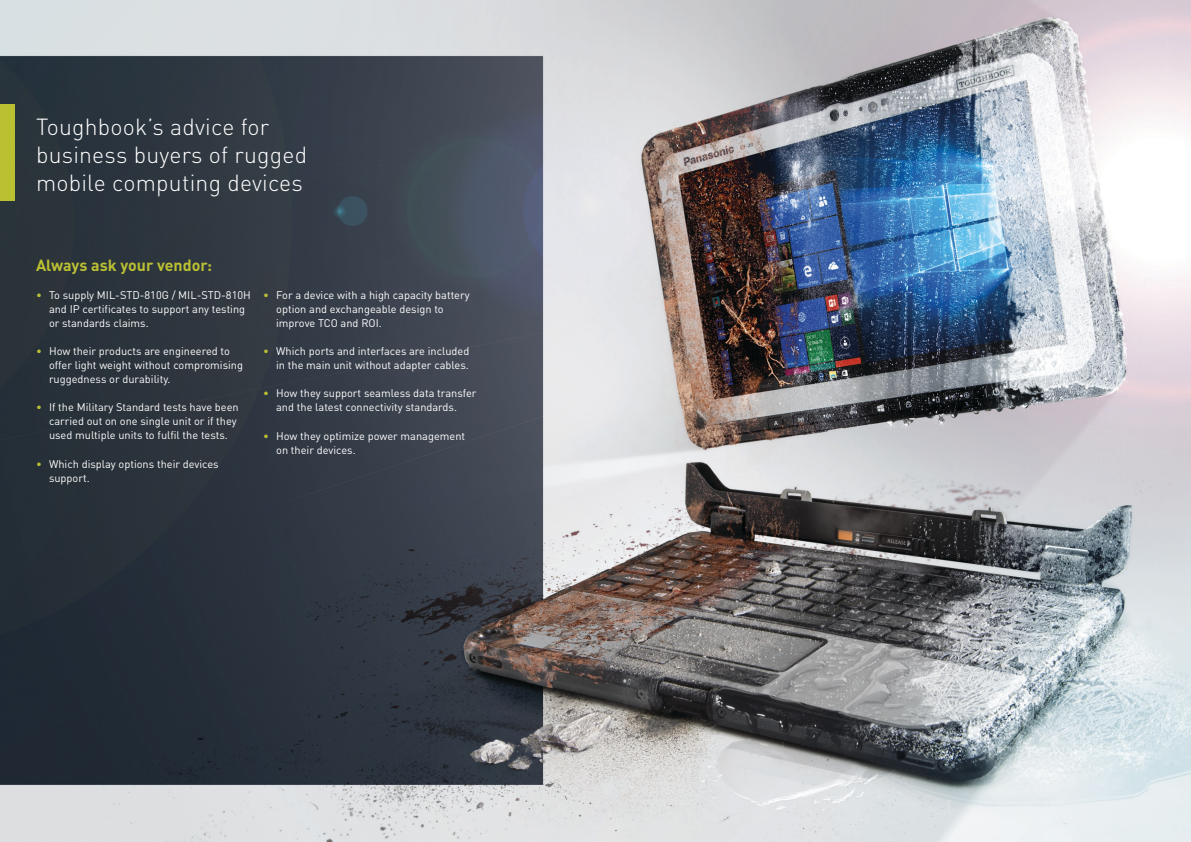
<style>
.page{position:relative;width:1191px;height:842px;background:#fff}
.page>*{position:absolute;margin:0;border:0;box-sizing:border-box;transform-origin:0 0}
.t1{font:300 23px/27.6px "DIN Pro";letter-spacing:.01em;color:#fff}
.t2{font:700 16px "DIN Pro";color:#bbc033}
.t3{font:11px/14px "DIN Pro";color:#fff}
.s1{color:#bbc033}
</style>
<div class="page">
<img style="left:0;top:0;width:1191px;height:842px">
<div style="left:0;top:105px;width:14px;height:96px;background:#bbc033"></div>
<p class="t1" style="left:36px;top:111px;width:273px">Toughbook’s advice for business buyers of rugged mobile computing devices</p>
<p class="t2" style="left:36px;top:252px;width:177px">Always ask your vendor:</p>
<p class="t3" style="left:49px;top:287px;width:203px;text-indent:-13px"><span class="s1">•</span> To supply MIL-STD-810G / MIL-STD-810H and IP certificates to support any testing or standards claims.</p>
<p class="t3" style="left:49px;top:343px;width:195px;text-indent:-13px"><span class="s1">•</span> How their products are engineered to offer light weight without compromising ruggedness or durability.</p>
<p class="t3" style="left:49px;top:399px;width:191px;text-indent:-13px"><span class="s1">•</span> If the Military Standard tests have been carried out on one single unit or if they used multiple units to fulfil the tests.</p>
<p class="t3" style="left:49px;top:455px;width:171px;text-indent:-13px"><span class="s1">•</span> Which display options their devices support.</p>
<p class="t3" style="left:276px;top:287px;width:195px;text-indent:-13px"><span class="s1">•</span> For a device with a high capacity battery option and exchangeable design to improve TCO and ROI.</p>
<p class="t3" style="left:263px;top:343px;width:208px;text-align:right"><span class="s1">•</span> Which ports and interfaces are included in the main unit without adapter cables.</p>
<p class="t3" style="left:263px;top:385px;width:215px;text-align:center"><span class="s1">•</span> How they support seamless data transfer and the latest connectivity standards.</p>
<p class="t3" style="left:276px;top:427px;width:190px;text-indent:-13px"><span class="s1">•</span> How they optimize power management on their devices.</p>
</div>
